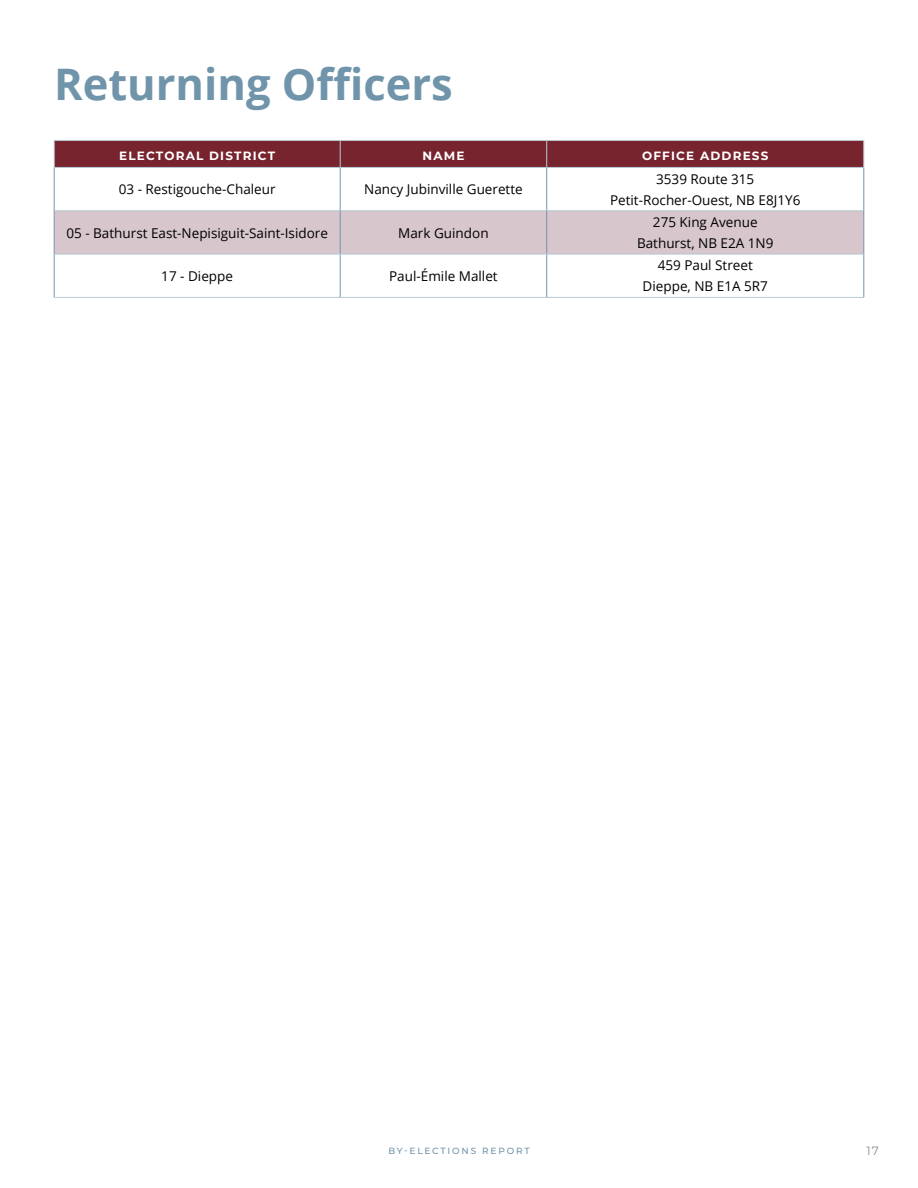
<style>
.page{position:relative;width:918px;height:1188px;background:#fff}
.page>*{position:absolute;margin:0;border:0;box-sizing:border-box;transform-origin:0 0}
.t1{font:700 43.5px "Open Sans";color:#7094aa}
.t2{font:13.5px/21px "Open Sans";color:#000;text-align:center}
.t3{font:700 12px "Montserrat";letter-spacing:.1em;color:#fff}
.t4{font:12px "Montserrat";color:#8a8c8e}
.t5{font:500 9px "Montserrat";letter-spacing:.2em;color:#7094aa}
</style>
<div class="page">
<div style="left:55px;top:212px;width:809px;height:42px;background:#d7c6cb"></div>
<hr style="left:54px;top:167px;width:286px;height:1px;background:#b8c9d4">
<hr style="left:340px;top:167px;width:207px;height:1px;background:#b8c9d4">
<hr style="left:547px;top:167px;width:317px;height:1px;background:#b8c9d4">
<hr style="left:54px;top:168px;width:1px;height:43px;background:#7094aa">
<hr style="left:340px;top:168px;width:1px;height:43px;background:#7094aa">
<hr style="left:546px;top:168px;width:1px;height:43px;background:#7094aa">
<hr style="left:864px;top:168px;width:1px;height:43px;background:#7094aa">
<hr style="left:54px;top:254px;width:1px;height:43px;background:#7094aa">
<hr style="left:340px;top:254px;width:1px;height:43px;background:#7094aa">
<hr style="left:546px;top:254px;width:1px;height:43px;background:#7094aa">
<hr style="left:864px;top:254px;width:1px;height:43px;background:#7094aa">
<hr style="left:54px;top:211px;width:1px;height:43px;background:#7094aa">
<hr style="left:54px;top:211px;width:286px;height:1px;background:#b8c9d4">
<hr style="left:340px;top:211px;width:207px;height:1px;background:#b8c9d4">
<hr style="left:547px;top:211px;width:317px;height:1px;background:#b8c9d4">
<svg style="left:54px;top:140px;width:811px;height:27px;background:#7a2b36"></svg>
<hr style="left:340px;top:211px;width:1px;height:43px;background:#7094aa">
<hr style="left:546px;top:211px;width:1px;height:43px;background:#7094aa">
<hr style="left:864px;top:211px;width:1px;height:43px;background:#7094aa">
<hr style="left:54px;top:254px;width:286px;height:1px;background:#b8c9d4">
<hr style="left:340px;top:254px;width:207px;height:1px;background:#b8c9d4">
<hr style="left:547px;top:254px;width:317px;height:1px;background:#b8c9d4">
<hr style="left:54px;top:297px;width:286px;height:1px;background:#b8c9d4">
<hr style="left:340px;top:297px;width:207px;height:1px;background:#b8c9d4">
<hr style="left:547px;top:297px;width:317px;height:1px;background:#b8c9d4">
<h1 class="t1" style="left:54px;top:54px;width:400px">Returning Officers</h1>
<p class="t3" style="left:119px;top:147px;width:158px">ELECTORAL DISTRICT</p>
<p class="t3" style="left:422px;top:147px;width:43px">NAME</p>
<p class="t3" style="left:642px;top:147px;width:128px">OFFICE ADDRESS</p>
<p class="t2" style="left:119px;top:179px;width:158px">03 - Restigouche-Chaleur</p>
<p class="t2" style="left:364px;top:179px;width:160px">Nancy Jubinville Guerette</p>
<p class="t2" style="left:610px;top:168px;width:192px">3539 Route 315<br>Petit-Rocher-Ouest, NB E8J1Y6</p>
<p class="t2" style="left:66px;top:222px;width:263px">05 - Bathurst East-Nepisiguit-Saint-Isidore</p>
<p class="t2" style="left:398px;top:222px;width:92px">Mark Guindon</p>
<p class="t2" style="left:637px;top:211px;width:138px">275 King Avenue<br>Bathurst, NB E2A 1N9</p>
<p class="t2" style="left:161px;top:265px;width:73px">17 - Dieppe</p>
<p class="t2" style="left:389px;top:265px;width:110px">Paul-Émile Mallet</p>
<p class="t2" style="left:643px;top:255px;width:127px">459 Paul Street<br>Dieppe, NB E1A 5R7</p>
<p class="t5" style="left:388px;top:1145px;width:143px">BY-ELECTIONS REPORT</p>
<p class="t4" style="left:866px;top:1143px;width:14px">17</p>
</div>
